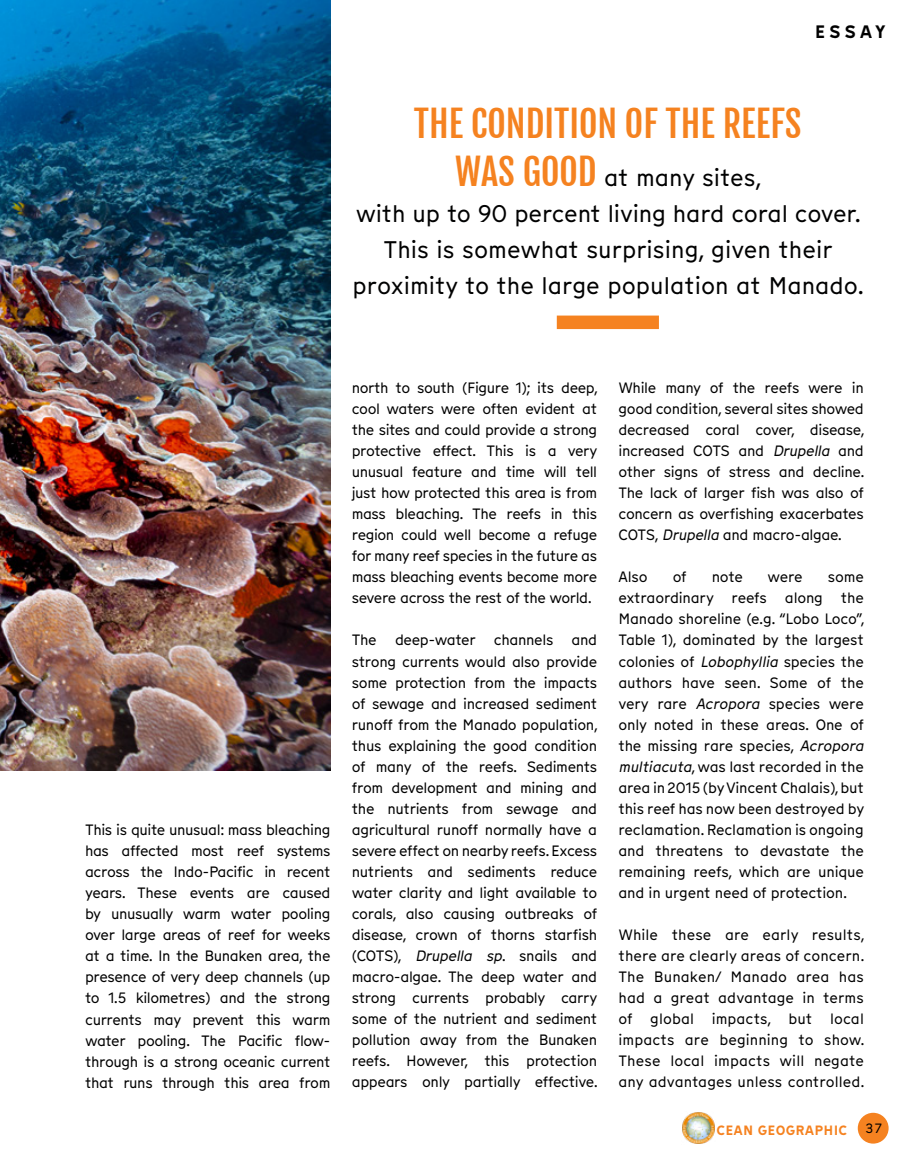
<style>
.page{position:relative;width:915px;height:1170px;background:#fff}
.page>*{position:absolute;margin:0;border:0;box-sizing:border-box;transform-origin:0 0}
.t1{font:36px "Fjalla One";color:#f58220}
.t2{font:24px/36px "Munken Sans";color:#000101;text-align:center}
.t3{font:700 18px "Munken Sans";letter-spacing:.195em;color:#000}
.t4{font:15px/21px "Munken Sans";letter-spacing:-.015em;color:#000;text-align:justify}
.t5{font:700 13.5px "Munken Sans";letter-spacing:.01em;color:#f58220}
.t6{font:13.5px "Munken Sans";color:#000}
.s1{font-family:"Fjalla One";font-size:36px;color:#f58220}
.s2{font-style:italic}
</style>
<div class="page">
<div style="left:857px;top:1112px;width:31px;height:31px;background:#f58220;border-radius:50%"></div>
<img style="left:682px;top:1112px;width:32px;height:32px">
<img style="left:0;top:0;width:330px;height:770px">
<div style="left:556px;top:315px;width:102px;height:14px;background:#f58220"></div>
<p class="t3" style="left:814px;top:19px;width:72px">ESSAY</p>
<h1 class="t1" style="left:414px;top:102px;width:389px">THE CONDITION OF THE REEFS</h1>
<h2 class="t2" style="left:352px;top:159px;width:513px"><span class="s1">WAS GOOD</span> at many sites,<br>with up to 90 percent living hard coral cover.<br>This is somewhat surprising, given their proximity to the large population at Manado.</h2>
<p class="t4" style="left:85px;top:819px;width:247px">This is quite unusual: mass bleaching has affected most reef systems across the Indo-Pacific in recent years. These events are caused by unusually warm water pooling over large areas of reef for weeks at a time. In the Bunaken area, the presence of very deep channels (up to 1.5 kilometres) and the strong currents may prevent this warm water pooling. The Pacific flow&shy;through is a strong oceanic current that runs through this area from</p>
<p class="t4" style="left:351px;top:377px;width:248px">north to south (Figure 1); its deep, cool waters were often evident at the sites and could provide a strong protective effect. This is a very unusual feature and time will tell just how protected this area is from mass bleaching. The reefs in this region could well become a refuge for many reef species in the future as mass bleaching events become more severe across the rest of the world.</p>
<p class="t4" style="left:351px;top:629px;width:248px">The deep-water channels and strong currents would also provide some protection from the impacts of sewage and increased sediment runoff from the Manado population, thus explaining the good condition of many of the reefs. Sediments from development and mining and the nutrients from sewage and agricultural runoff normally have a severe effect on nearby reefs. Excess nutrients and sediments reduce water clarity and light available to corals, also causing outbreaks of disease, crown of thorns starfish (COTS), <span class="s2">Drupella sp</span>. snails and macro-algae. The deep water and strong currents probably carry some of the nutrient and sediment pollution away from the Bunaken reefs. However, this protection appears only partially effective.</p>
<p class="t4" style="left:618px;top:377px;width:248px">While many of the reefs were in good condition, several sites showed decreased coral cover, disease, increased COTS and <span class="s2">Drupella</span> and other signs of stress and decline.<br>The lack of larger fish was also of concern as overfishing exacerbates COTS, <span class="s2">Drupella</span> and macro-algae.</p>
<p class="t4" style="left:618px;top:566px;width:31px">Also</p>
<p class="t4" style="left:672px;top:566px;width:16px">of</p>
<p class="t4" style="left:711px;top:566px;width:33px">note</p>
<p class="t4" style="left:767px;top:566px;width:37px">were</p>
<p class="t4" style="left:618px;top:566px;width:250px;text-align:left;text-indent:209px">some extraordinary reefs along the<br>Manado shoreline (e.g. “Lobo Loco”,<br>Table 1), dominated by the largest colonies of <span class="s2">Lobophyllia</span> species the authors have seen. Some of the very rare <span class="s2">Acropora</span> species were only noted in these areas. One of the missing rare species, <span class="s2">Acropora multiacuta</span>, was last recorded in the area in 2015 (by Vincent Chalais), but this reef has now been destroyed by reclamation. Reclamation is ongoing and threatens to devastate the remaining reefs, which are unique and in urgent need of protection.</p>
<p class="t4" style="left:618px;top:923px;width:248px">While these are early results, there are clearly areas of concern.<br>The Bunaken/ Manado area has had a great advantage in terms of global impacts, but local impacts are beginning to show.<br>These local impacts will negate any advantages unless controlled.</p>
<p class="t5" style="left:716px;top:1119px;width:132px">CEAN GEOGRAPHIC</p>
<p class="t6" style="left:865px;top:1119px;width:18px">37</p>
</div>
